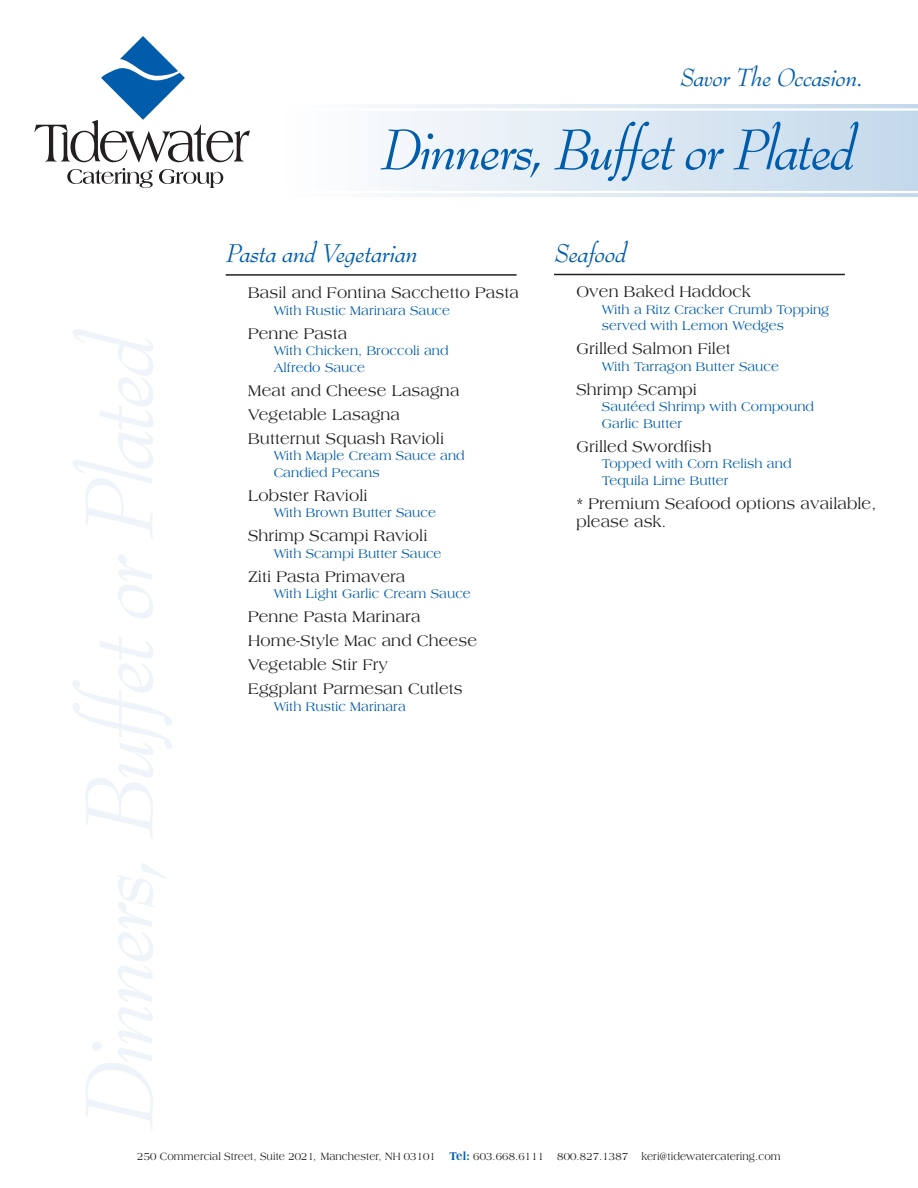
<style>
.page{position:relative;width:918px;height:1188px;background:#fff}
.page>*{position:absolute;margin:0;border:0;box-sizing:border-box;transform-origin:0 0}
.t1{font:italic 62.4px "Bernhard Modern Std";letter-spacing:-.03em;color:#015dab;scale:.96 1}
.t2{font:italic 28.05px "Bernhard Modern Std";letter-spacing:-.01em;color:#015dab;scale:.96 1}
.t3{font:italic 27.15px "Bernhard Modern Std";letter-spacing:-.01em;color:#015dab;scale:.96 1}
.t4{font:16.5px/24px "Americana Std";letter-spacing:.01em;color:#231f20;scale:.93 1}
.t5{font:13.5px/16.5px "Americana Std";letter-spacing:.01em;color:#015dab;scale:.93 1}
.t6{font:11.25px "Americana Std";letter-spacing:.01em;color:#231f20;scale:.87 1}
.s1{font-weight:800;font-size:12px;color:#015dab}
</style>
<div class="page">
<div style="left:271px;top:105px;width:647px;height:92px;background:linear-gradient(to right,#fff,#c3d9eb)"></div>
<hr style="left:249px;top:108px;width:669px;height:3px;background:#fff">
<hr style="left:249px;top:191px;width:669px;height:2px;background:#fff">
<svg style="left:34px;top:36px;width:216px;height:126px"></svg>
<svg style="left:67px;top:168px;width:86px;height:20px"></svg>
<svg style="left:159px;top:169px;width:64px;height:19px"></svg>
<hr style="left:226px;top:274px;width:291px;height:2px;background:#231f20">
<hr style="left:554px;top:274px;width:291px;height:1px;background:#231f20">
<h3 class="t3" style="left:680px;top:64px;width:192px">Savor The Occasion.</h3>
<h1 class="t1" style="left:380px;top:118px;width:496px">Dinners, Buffet or Plated</h1>
<h2 class="t2" style="left:226px;top:239px;width:201px">Pasta and Vegetarian</h2>
<p class="t4" style="left:248px;top:281px;width:292px">Basil and Fontina Sacchetto Pasta</p>
<p class="t5" style="left:274px;top:302px;width:191px">With Rustic Marinara Sauce</p>
<p class="t4" style="left:248px;top:322px;width:108px">Penne Pasta</p>
<p class="t5" style="left:274px;top:343px;width:190px">With Chicken, Broccoli and<br>Alfredo Sauce</p>
<p class="t4" style="left:248px;top:379px;width:229px">Meat and Cheese Lasagna<br>Vegetable Lasagna<br>Butternut Squash Ravioli</p>
<p class="t5" style="left:274px;top:448px;width:207px">With Maple Cream Sauce and<br>Candied Pecans</p>
<p class="t4" style="left:248px;top:484px;width:130px">Lobster Ravioli</p>
<p class="t5" style="left:274px;top:505px;width:176px">With Brown Butter Sauce</p>
<p class="t4" style="left:248px;top:524px;width:194px">Shrimp Scampi Ravioli</p>
<p class="t5" style="left:274px;top:545px;width:182px">With Scampi Butter Sauce</p>
<p class="t4" style="left:248px;top:565px;width:171px">Ziti Pasta Primavera</p>
<p class="t5" style="left:274px;top:586px;width:214px">With Light Garlic Cream Sauce</p>
<p class="t4" style="left:248px;top:605px;width:248px">Penne Pasta Marinara<br>Home-Style Mac and Cheese<br>Vegetable Stir Fry<br>Eggplant Parmesan Cutlets</p>
<p class="t5" style="left:274px;top:698px;width:144px">With Rustic Marinara</p>
<h2 class="t2" style="left:554px;top:239px;width:76px">Seafood</h2>
<p class="t4" style="left:576px;top:280px;width:189px">Oven Baked Haddock</p>
<p class="t5" style="left:602px;top:301px;width:246px">With a Ritz Cracker Crumb Topping served with Lemon Wedges</p>
<p class="t4" style="left:576px;top:337px;width:167px">Grilled Salmon Filet</p>
<p class="t5" style="left:602px;top:358px;width:192px">With Tarragon Butter Sauce</p>
<p class="t4" style="left:576px;top:378px;width:131px">Shrimp Scampi</p>
<p class="t5" style="left:602px;top:399px;width:230px">Sautéed Shrimp with Compound<br>Garlic Butter</p>
<p class="t4" style="left:576px;top:435px;width:147px">Grilled Swordfish</p>
<p class="t5" style="left:602px;top:456px;width:205px">Topped with Corn Relish and<br>Tequila Lime Butter</p>
<p class="t4" style="left:576px;top:495px;width:324px;line-height:18px">* Premium Seafood options available, please ask.</p>
<p class="t6" style="left:137px;top:1150px;width:741px">250 Commercial Street, Suite 2021, Manchester, NH 03101 <span class="s1">Tel:</span> 603.668.6111 800.827.1387 keri@tidewatercatering.com</p>
</div>
